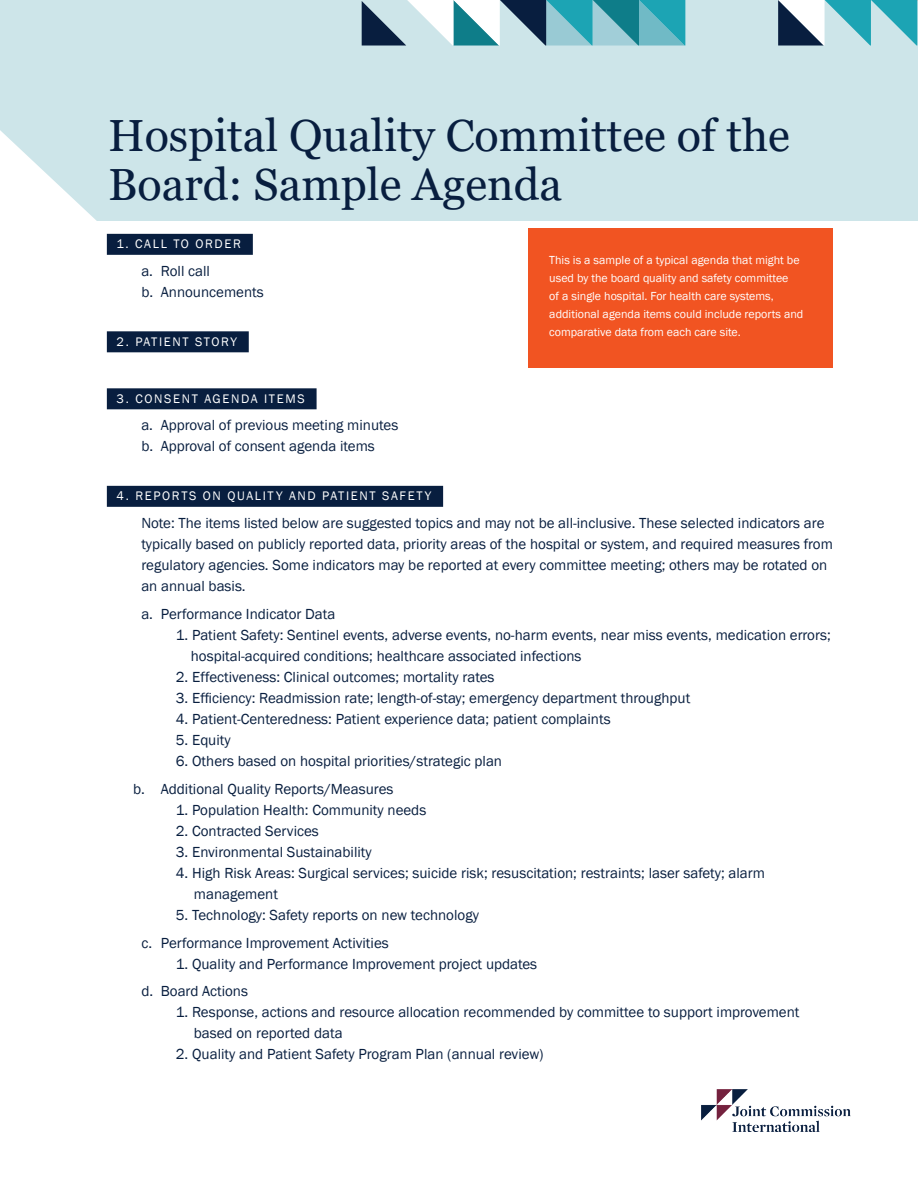
<style>
.page{position:relative;width:918px;height:1188px;background:#fff}
.page>*{position:absolute;margin:0;border:0;box-sizing:border-box;transform-origin:0 0}
.t1{font:45px/49.5px "Georgia";color:#081e3f}
.t2{font:15px/21px "Franklin Gothic";color:#081e3f}
.t3{font:12.75px "Franklin Gothic";letter-spacing:.13em;color:#fff}
.t4{font:12px/18px "Franklin Gothic";color:#fff}
</style>
<div class="page">
<div style="left:107px;top:234px;width:146px;height:21px;background:#081e3f"></div>
<div style="left:107px;top:331px;width:142px;height:21px;background:#081e3f"></div>
<div style="left:107px;top:388px;width:210px;height:21px;background:#081e3f"></div>
<div style="left:107px;top:486px;width:336px;height:21px;background:#081e3f"></div>
<div style="left:0;top:0;width:918px;height:220px;background:#cde5e9"></div>
<img style="left:702px;top:1090px;width:148px;height:42px">
<svg style="left:778px;top:0;width:140px;height:46px"></svg>
<svg style="left:362px;top:0;width:323px;height:46px"></svg>
<svg style="left:0;top:130px;width:98px;height:91px"></svg>
<div style="left:528px;top:228px;width:304px;height:140px;background:#f15422"></div>
<h1 class="t1" style="left:108px;top:111px;width:683px">Hospital Quality Committee of the<br>Board: Sample Agenda</h1>
<p class="t3" style="left:117px;top:236px;width:126px">1. CALL TO ORDER</p>
<p class="t2" style="left:141px;top:261px;width:124px">a. Roll call<br>b. Announcements</p>
<p class="t3" style="left:117px;top:333px;width:122px">2. PATIENT STORY</p>
<p class="t4" style="left:549px;top:251px;width:256px">This is a sample of a typical agenda that might be used by the board quality and safety committee<br>of a single hospital. For health care systems, additional agenda items could include reports and comparative data from each care site.</p>
<p class="t3" style="left:117px;top:390px;width:190px">3. CONSENT AGENDA ITEMS</p>
<p class="t2" style="left:141px;top:415px;width:258px">a. Approval of previous meeting minutes b. Approval of consent agenda items</p>
<p class="t3" style="left:117px;top:488px;width:316px">4. REPORTS ON QUALITY AND PATIENT SAFETY</p>
<p class="t2" style="left:141px;top:513px;width:693px">Note: The items listed below are suggested topics and may not be all-inclusive. These selected indicators are typically based on publicly reported data, priority areas of the hospital or system, and required measures from regulatory agencies. Some indicators may be reported at every committee meeting; others may be rotated on an annual basis.</p>
<p class="t2" style="left:141px;top:604px;width:196px">a. Performance Indicator Data</p>
<p class="t2" style="left:191px;top:625px;width:641px;text-indent:-15px">1. Patient Safety: Sentinel events, adverse events, no-harm events, near miss events, medication errors; hospital-acquired conditions; healthcare associated infections</p>
<p class="t2" style="left:176px;top:667px;width:320px">2. Effectiveness: Clinical outcomes; mortality rates</p>
<p class="t2" style="left:176px;top:688px;width:516px">3. Efficiency: Readmission rate; length-of-stay; emergency department throughput</p>
<p class="t2" style="left:176px;top:709px;width:436px">4. Patient-Centeredness: Patient experience data; patient complaints</p>
<p class="t2" style="left:176px;top:730px;width:56px">5. Equity</p>
<p class="t2" style="left:133px;top:748px;width:370px;line-height:27.8px;text-indent:43px">6. Others based on hospital priorities/strategic plan b. Additional Quality Reports/Measures</p>
<p class="t2" style="left:176px;top:800px;width:252px">1. Population Health: Community needs</p>
<p class="t2" style="left:176px;top:821px;width:145px">2. Contracted Services</p>
<p class="t2" style="left:176px;top:842px;width:197px">3. Environmental Sustainability</p>
<p class="t2" style="left:194px;top:863px;width:573px;text-indent:-18px">4. High Risk Areas: Surgical services; suicide risk; resuscitation; restraints; laser safety; alarm management</p>
<p class="t2" style="left:141px;top:902px;width:339px;line-height:27.8px;text-indent:34px">5. Technology: Safety reports on new technology c. Performance Improvement Activities</p>
<p class="t2" style="left:141px;top:951px;width:397px;line-height:27px;text-indent:34px">1. Quality and Performance Improvement project updates d. Board Actions</p>
<p class="t2" style="left:194px;top:1002px;width:607px;text-indent:-18px">1. Response, actions and resource allocation recommended by committee to support improvement based on reported data</p>
<p class="t2" style="left:176px;top:1044px;width:369px">2. Quality and Patient Safety Program Plan (annual review)</p>
</div>
